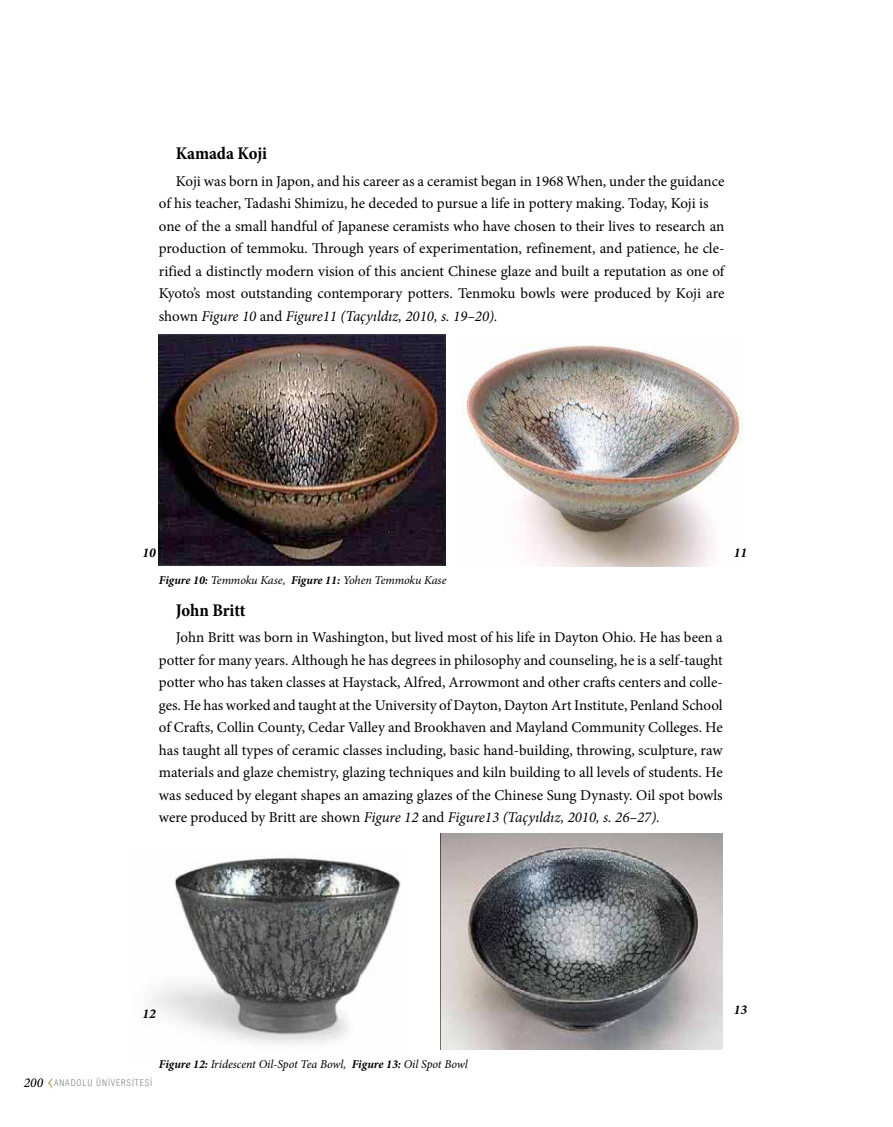
<style>
.page{position:relative;width:893px;height:1127px;background:#fff}
.page>*{position:absolute;margin:0;border:0;box-sizing:border-box;transform-origin:0 0}
.t1{font:700 condensed 18px "Minion Pro";letter-spacing:-.005em;color:#000}
.t2{font:15px/22.5px "Minion Pro";color:#000}
.t3{font:italic 700 13.5px "Minion Pro";color:#000}
.t4{font:italic 12px "Minion Pro";letter-spacing:-.005em;color:#000}
.t5{font:300 condensed 9px "Helvetica";letter-spacing:.1em;color:#808285}
.s1{font-style:italic}
.s2{font-weight:700}
.s3{font-family:"Minion Pro";font-weight:500;font-style:italic;font-stretch:normal;font-size:13.5px;color:#000}
</style>
<div class="page">
<svg style="left:48px;top:1078px;width:4px;height:10px"></svg>
<img style="left:151px;top:857px;width:250px;height:187px">
<img style="left:159px;top:334px;width:287px;height:232px">
<img style="left:463px;top:344px;width:279px;height:222px">
<svg style="left:441px;top:833px;width:282px;height:216px;background:#8a898a"></svg>
<p class="t1" style="left:176px;top:141px;width:93px">Kamada Koji</p>
<p class="t2" style="left:159px;top:170px;width:567px;text-indent:17px">Koji was born in Japon, and his career as a ceramist began in 1968 When, under the guidance of his teacher, Tadashi Shimizu, he deceded to pursue a life in pottery making. Today, Koji is one of the a small handful of Japanese ceramists who have chosen to their lives to research an production of temmoku. Through years of experimentation, refinement, and patience, he cle&shy;rified a distinctly modern vision of this ancient Chinese glaze and built a reputation as one of Kyoto’s most outstanding contemporary potters. Tenmoku bowls were produced by Koji are shown <span class="s1">Figure 10</span> and <span class="s1">Figure11 (Taçyıldız, 2010, s. 19–20).</span></p>
<p class="t3" style="left:142px;top:543px;width:15px">10</p>
<p class="t3" style="left:734px;top:543px;width:15px">11</p>
<p class="t4" style="left:159px;top:572px;width:289px"><span class="s2">Figure 10:</span> Temmoku Kase, <span class="s2">Figure 11:</span> Yohen Temmoku Kase</p>
<p class="t1" style="left:176px;top:597px;width:71px">John Britt</p>
<p class="t2" style="left:159px;top:626px;width:565px;text-align:justify;text-indent:17px">John Britt was born in Washington, but lived most of his life in Dayton Ohio. He has been a potter for many years. Although he has degrees in philosophy and counseling, he is a self-taught potter who has taken classes at Haystack, Alfred, Arrowmont and other crafts centers and colle&shy;ges. He has worked and taught at the University of Dayton, Dayton Art Institute, Penland School of Crafts, Collin County, Cedar Valley and Brookhaven and Mayland Community Colleges. He has taught all types of ceramic classes including, basic hand-building, throwing, sculpture, raw materials and glaze chemistry, glazing techniques and kiln building to all levels of students. He was seduced by elegant shapes an amazing glazes of the Chinese Sung Dynasty. Oil spot bowls were produced by Britt are shown <span class="s1">Figure 12</span> and <span class="s1">Figure13 (Taçyıldız, 2010, s. 26–27).</span></p>
<p class="t3" style="left:142px;top:1004px;width:15px">12</p>
<p class="t4" style="left:159px;top:1055px;width:310px"><span class="s2">Figure 12:</span> Iridescent Oil-Spot Tea Bowl, <span class="s2">Figure 13:</span> Oil Spot Bowl</p>
<p class="t5" style="left:24px;top:1078px;width:130px"><span class="s3">200</span> ANADOLU ÜNİVERSİTESİ</p>
<p class="t3" style="left:734px;top:1000px;width:15px">13</p>
</div>
